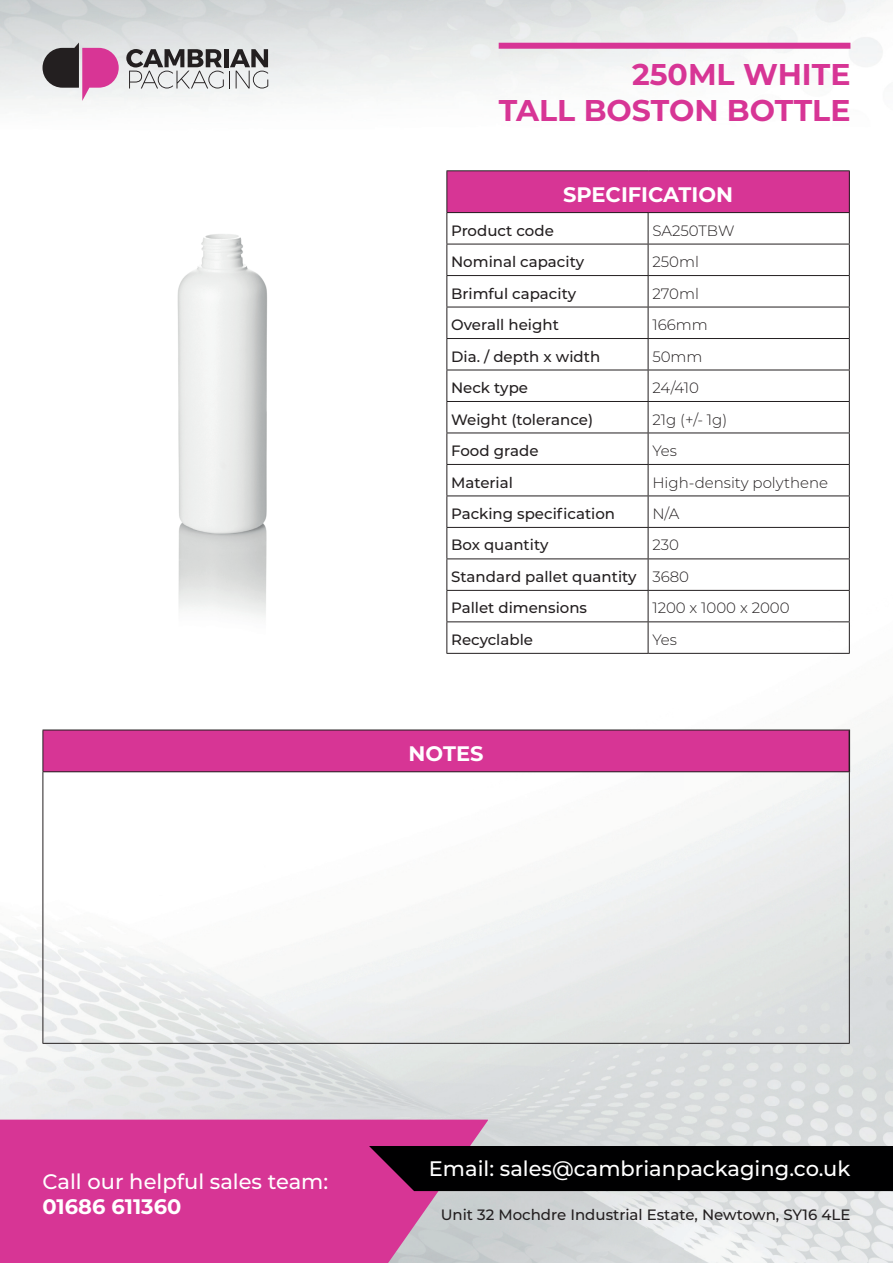
<style>
.page{position:relative;width:893px;height:1263px;background:#fff}
.page>*{position:absolute;margin:0;border:0;box-sizing:border-box;transform-origin:0 0}
.t1{font:700 30px/36px "Montserrat";color:#d73595;text-align:right}
.t2{font:500 21px "Montserrat";color:#fff}
.t3{font:700 21px "Montserrat";color:#fff}
.t4{font:500 15px/31.5px "Montserrat";color:#231f20}
.t5{font:300 15px "Montserrat";color:#231f20}
.s1{font-weight:300}
</style>
<div class="page">
<img style="left:0;top:0;width:893px;height:1263px">
<svg style="left:0;top:1119px;width:488px;height:144px;background:#d5429a"></svg>
<div style="left:369px;top:1146px;width:524px;height:45px;background:#000001"></div>
<svg style="left:43px;top:43px;width:76px;height:58px"></svg>
<svg style="left:126px;top:49px;width:142px;height:39px;background:#a8a8a9"></svg>
<div style="left:43px;top:730px;width:806px;height:42px;background:#d73595"></div>
<hr style="left:849px;top:730px;width:1px;height:41px;background:#231f20">
<hr style="left:43px;top:772px;width:1px;height:271px;background:#231f20">
<hr style="left:849px;top:772px;width:1px;height:271px;background:#231f20">
<hr style="left:43px;top:1043px;width:807px;height:1px;background:#231f20">
<hr style="left:43px;top:730px;width:807px;height:1px;background:#231f20">
<hr style="left:43px;top:730px;width:1px;height:41px;background:#231f20">
<hr style="left:43px;top:771px;width:807px;height:1px;background:#231f20">
<div style="left:499px;top:43px;width:351px;height:6px;background:#d73595"></div>
<div style="left:447px;top:171px;width:402px;height:42px;background:#d73595"></div>
<hr style="left:446px;top:170px;width:202px;height:1px;background:#231f20">
<hr style="left:446px;top:171px;width:1px;height:41px;background:#231f20">
<hr style="left:648px;top:170px;width:202px;height:1px;background:#231f20">
<hr style="left:849px;top:171px;width:1px;height:41px;background:#231f20">
<hr style="left:446px;top:212px;width:202px;height:1px;background:#231f20">
<hr style="left:648px;top:212px;width:202px;height:1px;background:#231f20">
<hr style="left:446px;top:213px;width:1px;height:31px;background:#231f20">
<hr style="left:648px;top:213px;width:1px;height:31px;background:#231f20">
<hr style="left:849px;top:213px;width:1px;height:31px;background:#231f20">
<hr style="left:446px;top:244px;width:202px;height:1px;background:#231f20">
<hr style="left:446px;top:244px;width:1px;height:31px;background:#231f20">
<hr style="left:648px;top:244px;width:202px;height:1px;background:#231f20">
<hr style="left:648px;top:244px;width:1px;height:31px;background:#231f20">
<hr style="left:849px;top:244px;width:1px;height:31px;background:#231f20">
<hr style="left:446px;top:275px;width:202px;height:1px;background:#231f20">
<hr style="left:446px;top:276px;width:1px;height:31px;background:#231f20">
<hr style="left:648px;top:275px;width:202px;height:1px;background:#231f20">
<hr style="left:648px;top:276px;width:1px;height:31px;background:#231f20">
<hr style="left:849px;top:276px;width:1px;height:31px;background:#231f20">
<hr style="left:446px;top:307px;width:202px;height:1px;background:#231f20">
<hr style="left:446px;top:307px;width:1px;height:31px;background:#231f20">
<hr style="left:648px;top:307px;width:202px;height:1px;background:#231f20">
<hr style="left:648px;top:307px;width:1px;height:31px;background:#231f20">
<hr style="left:849px;top:307px;width:1px;height:31px;background:#231f20">
<hr style="left:446px;top:338px;width:202px;height:1px;background:#231f20">
<hr style="left:446px;top:339px;width:1px;height:31px;background:#231f20">
<hr style="left:648px;top:338px;width:202px;height:1px;background:#231f20">
<hr style="left:648px;top:339px;width:1px;height:31px;background:#231f20">
<hr style="left:849px;top:339px;width:1px;height:31px;background:#231f20">
<hr style="left:446px;top:370px;width:202px;height:1px;background:#231f20">
<hr style="left:446px;top:370px;width:1px;height:31px;background:#231f20">
<hr style="left:648px;top:370px;width:202px;height:1px;background:#231f20">
<hr style="left:648px;top:370px;width:1px;height:31px;background:#231f20">
<hr style="left:849px;top:370px;width:1px;height:31px;background:#231f20">
<hr style="left:446px;top:401px;width:202px;height:1px;background:#231f20">
<hr style="left:446px;top:402px;width:1px;height:31px;background:#231f20">
<hr style="left:648px;top:401px;width:202px;height:1px;background:#231f20">
<hr style="left:648px;top:402px;width:1px;height:31px;background:#231f20">
<hr style="left:849px;top:402px;width:1px;height:31px;background:#231f20">
<hr style="left:446px;top:433px;width:202px;height:1px;background:#231f20">
<hr style="left:446px;top:433px;width:1px;height:31px;background:#231f20">
<hr style="left:648px;top:433px;width:202px;height:1px;background:#231f20">
<hr style="left:648px;top:433px;width:1px;height:31px;background:#231f20">
<hr style="left:849px;top:433px;width:1px;height:31px;background:#231f20">
<hr style="left:446px;top:464px;width:202px;height:1px;background:#231f20">
<hr style="left:446px;top:465px;width:1px;height:30px;background:#231f20">
<hr style="left:648px;top:464px;width:202px;height:1px;background:#231f20">
<hr style="left:648px;top:465px;width:1px;height:30px;background:#231f20">
<hr style="left:849px;top:465px;width:1px;height:30px;background:#231f20">
<hr style="left:446px;top:495px;width:202px;height:1px;background:#231f20">
<hr style="left:446px;top:496px;width:1px;height:31px;background:#231f20">
<hr style="left:648px;top:495px;width:202px;height:1px;background:#231f20">
<hr style="left:648px;top:496px;width:1px;height:31px;background:#231f20">
<hr style="left:849px;top:496px;width:1px;height:31px;background:#231f20">
<hr style="left:446px;top:527px;width:202px;height:1px;background:#231f20">
<hr style="left:446px;top:528px;width:1px;height:30px;background:#231f20">
<hr style="left:648px;top:527px;width:202px;height:1px;background:#231f20">
<hr style="left:648px;top:528px;width:1px;height:30px;background:#231f20">
<hr style="left:849px;top:528px;width:1px;height:30px;background:#231f20">
<hr style="left:446px;top:558px;width:202px;height:1px;background:#231f20">
<hr style="left:446px;top:559px;width:1px;height:31px;background:#231f20">
<hr style="left:648px;top:558px;width:202px;height:1px;background:#231f20">
<hr style="left:648px;top:559px;width:1px;height:31px;background:#231f20">
<hr style="left:849px;top:559px;width:1px;height:31px;background:#231f20">
<hr style="left:446px;top:590px;width:202px;height:1px;background:#231f20">
<hr style="left:446px;top:591px;width:1px;height:30px;background:#231f20">
<hr style="left:648px;top:590px;width:202px;height:1px;background:#231f20">
<hr style="left:648px;top:591px;width:1px;height:30px;background:#231f20">
<hr style="left:849px;top:591px;width:1px;height:30px;background:#231f20">
<hr style="left:446px;top:621px;width:202px;height:1px;background:#231f20">
<hr style="left:446px;top:622px;width:1px;height:31px;background:#231f20">
<hr style="left:648px;top:621px;width:202px;height:1px;background:#231f20">
<hr style="left:648px;top:622px;width:1px;height:31px;background:#231f20">
<hr style="left:849px;top:622px;width:1px;height:31px;background:#231f20">
<hr style="left:446px;top:653px;width:202px;height:1px;background:#231f20">
<hr style="left:648px;top:653px;width:202px;height:1px;background:#231f20">
<img style="left:101px;top:176px;width:244px;height:472px">
<h1 class="t1" style="left:499px;top:55px;width:353px">250ML WHITE<br>TALL BOSTON BOTTLE</h1>
<h2 class="t3" style="left:563px;top:179px;width:172px">SPECIFICATION</h2>
<p class="t4" style="left:451px;top:214px;width:104px">Product code</p>
<p class="t5" style="left:652px;top:220px;width:84px">SA250TBW</p>
<p class="t4" style="left:451px;top:245px;width:135px">Nominal capacity</p>
<p class="t5" style="left:652px;top:252px;width:48px">250ml</p>
<p class="t4" style="left:451px;top:277px;width:127px">Brimful capacity</p>
<p class="t5" style="left:652px;top:283px;width:48px">270ml</p>
<p class="t4" style="left:451px;top:308px;width:109px">Overall height</p>
<p class="t5" style="left:652px;top:315px;width:57px">166mm</p>
<p class="t4" style="left:451px;top:340px;width:151px">Dia. / depth x width</p>
<p class="t5" style="left:652px;top:346px;width:52px">50mm</p>
<p class="t4" style="left:451px;top:371px;width:78px">Neck type</p>
<p class="t5" style="left:652px;top:377px;width:48px">24/410</p>
<p class="t4" style="left:451px;top:403px;width:144px">Weight (tolerance)</p>
<p class="t5" style="left:652px;top:409px;width:76px">21g (+/- 1g)</p>
<p class="t4" style="left:451px;top:434px;width:89px">Food grade</p>
<p class="t5" style="left:652px;top:440px;width:26px">Yes</p>
<p class="t4" style="left:451px;top:466px;width:63px">Material</p>
<p class="t5" style="left:652px;top:472px;width:177px">High-density polythene</p>
<p class="t4" style="left:451px;top:497px;width:166px">Packing specification</p>
<p class="t5" style="left:652px;top:503px;width:28px">N/A</p>
<p class="t4" style="left:451px;top:529px;width:99px">Box quantity</p>
<p class="t4" style="left:451px;top:529px;width:239px;text-indent:201px"><span class="s1">230<br></span>Standard pallet quantity <span class="s1">3680<br></span>Pallet dimensions</p>
<p class="t5" style="left:652px;top:598px;width:139px">1200 x 1000 x 2000</p>
<p class="t4" style="left:451px;top:623px;width:83px">Recyclable</p>
<p class="t5" style="left:652px;top:629px;width:26px">Yes</p>
<h2 class="t3" style="left:409px;top:738px;width:76px">NOTES</h2>
<h2 class="t2" style="left:43px;top:1167px;width:287px">Call our helpful sales team:</h2>
<h2 class="t3" style="left:43px;top:1191px;width:140px">01686 611360</h2>
<h2 class="t2" style="left:429px;top:1153px;width:423px">Email: sales@cambrianpackaging.co.uk</h2>
<p class="t4" style="left:441px;top:1199px;width:411px">Unit 32 Mochdre Industrial Estate, Newtown, SY16 4LE</p>
</div>
